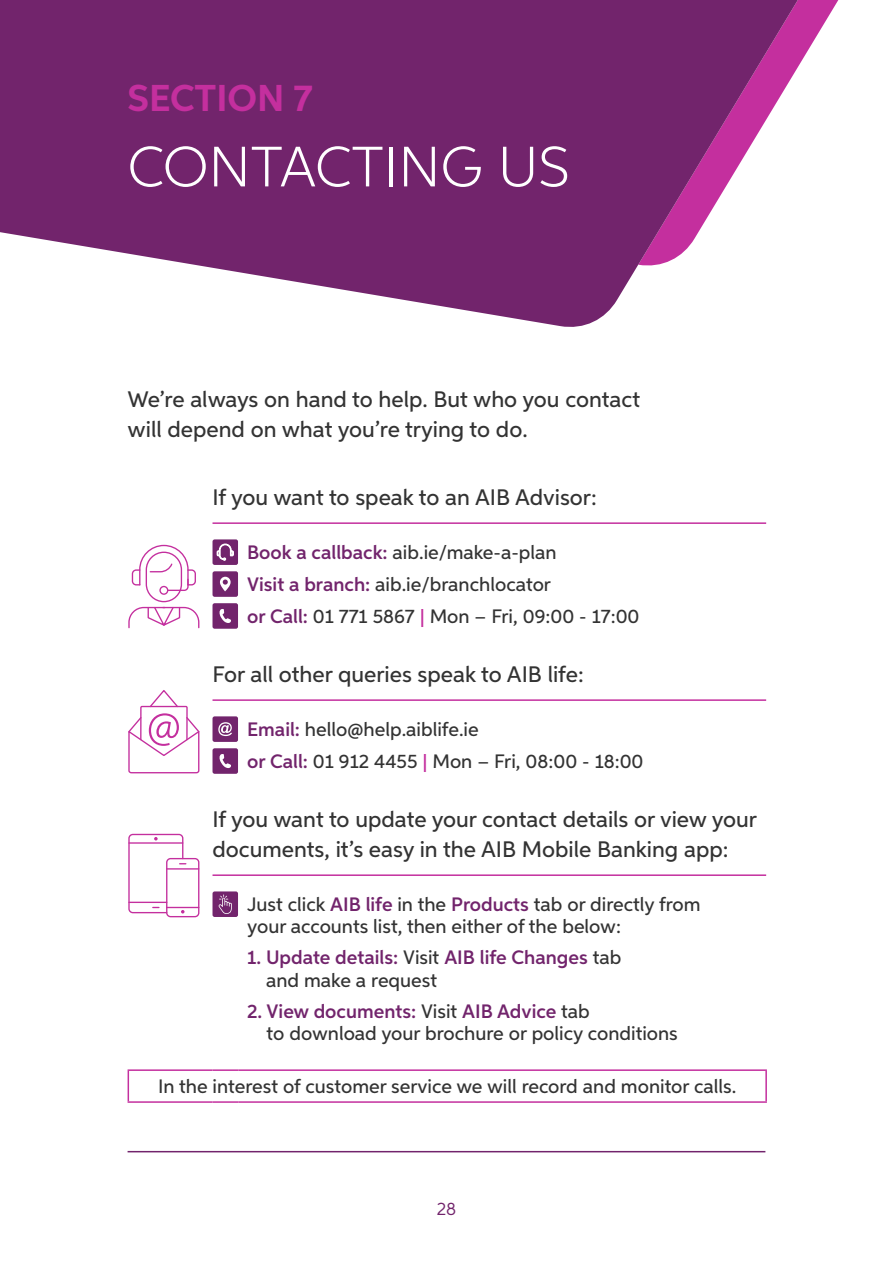
<style>
.page{position:relative;width:893px;height:1263px;background:#fff}
.page>*{position:absolute;margin:0;border:0;box-sizing:border-box;transform-origin:0 0}
.t1{font:300 57px "Aspira";color:#fff}
.t2{font:700 37.5px "Aspira";color:#c42f9e}
.t3{font:500 22.5px/30px "Aspira";color:#333}
.t4{font:500 19.5px/32px "Aspira";color:#333}
.t5{font:600 19.5px/22.5px "Aspira";color:#72246c}
.t6{font:18px "Aspira";color:#72246c}
.s1{font-weight:600;color:#72246c}
.s2{font-weight:600;color:#c42f9e}
.s3{font-weight:500;color:#333}
</style>
<div class="page">
<hr style="left:128px;top:1151px;width:637px;height:1px;background:#72246c">
<svg style="left:0;top:0;width:839px;height:327px;fill:#72246c"></svg>
<hr style="left:128px;top:1069px;width:84px;height:2px;background:#c42f9e">
<hr style="left:128px;top:1071px;width:1px;height:30px;background:#c42f9e">
<hr style="left:212px;top:1069px;width:27px;height:2px;background:#c42f9e">
<hr style="left:239px;top:1069px;width:528px;height:2px;background:#c42f9e">
<hr style="left:765px;top:1071px;width:2px;height:30px;background:#c42f9e">
<hr style="left:128px;top:1101px;width:84px;height:2px;background:#c42f9e">
<hr style="left:212px;top:1101px;width:27px;height:2px;background:#c42f9e">
<hr style="left:239px;top:1101px;width:528px;height:2px;background:#c42f9e">
<div style="left:159px;top:586px;width:9px;height:9px;border:1px solid #c42f9e;border-radius:50%"></div>
<svg style="left:128px;top:606px;width:71px;height:22px"></svg>
<div style="left:146px;top:552px;width:36px;height:50px;border:1px solid #c42f9e;border-radius:18px"></div>
<svg style="left:131px;top:545px;width:65px;height:47px"></svg>
<hr style="left:212px;top:522px;width:554px;height:2px;background:#c42f9e">
<div style="left:212px;top:539px;width:26px;height:26px;background:#72246c;border-radius:2px"></div>
<svg style="left:217px;top:544px;width:17px;height:17px"></svg>
<div style="left:212px;top:571px;width:26px;height:26px;background:#72246c;border-radius:2px"></div>
<svg style="left:220px;top:577px;width:11px;height:14px"></svg>
<div style="left:212px;top:603px;width:26px;height:26px;background:#72246c;border-radius:2px"></div>
<svg style="left:219px;top:609px;width:12px;height:14px"></svg>
<svg style="left:128px;top:690px;width:71px;height:83px"></svg>
<hr style="left:212px;top:699px;width:554px;height:2px;background:#c42f9e">
<div style="left:212px;top:716px;width:26px;height:26px;background:#72246c;border-radius:2px"></div>
<svg style="left:218px;top:722px;width:14px;height:14px"></svg>
<div style="left:212px;top:748px;width:26px;height:26px;background:#72246c;border-radius:2px"></div>
<svg style="left:219px;top:754px;width:12px;height:14px"></svg>
<div style="left:166px;top:858px;width:33px;height:59px;border:1px solid #c42f9e;border-radius:4px"></div>
<hr style="left:167px;top:907px;width:32px;height:1px;background:#c42f9e">
<hr style="left:167px;top:868px;width:32px;height:1px;background:#c42f9e">
<svg style="left:128px;top:834px;width:58px;height:80px"></svg>
<hr style="left:212px;top:874px;width:554px;height:2px;background:#c42f9e">
<div style="left:212px;top:891px;width:26px;height:26px;background:#72246c;border-radius:2px"></div>
<svg style="left:218px;top:894px;width:14px;height:20px"></svg>
<h2 class="t2" style="left:128px;top:75px;width:187px">SECTION 7</h2>
<h1 class="t1" style="left:128px;top:132px;width:444px">CONTACTING US</h1>
<p class="t3" style="left:128px;top:384px;width:514px">We’re always on hand to help. But who you contact will depend on what you’re trying to do.</p>
<p class="t3" style="left:212px;top:482px;width:386px">If you want to speak to an AIB Advisor:</p>
<p class="t4" style="left:247px;top:536px;width:394px"><span class="s1">Book a callback:</span> aib.ie/make-a-plan<br><span class="s1">Visit a branch:</span> aib.ie/branchlocator<br><span class="s1">or Call:</span> 01 771 5867 <span class="s2">|</span> Mon – Fri, 09:00 - 17:00</p>
<p class="t3" style="left:212px;top:659px;width:373px">For all other queries speak to AIB life:</p>
<p class="t4" style="left:247px;top:713px;width:398px"><span class="s1">Email:</span> hello@help.aiblife.ie<br><span class="s1">or Call:</span> 01 912 4455 <span class="s2">|</span> Mon – Fri, 08:00 - 18:00</p>
<p class="t3" style="left:212px;top:804px;width:546px">If you want to update your contact details or view your documents, it’s easy in the AIB Mobile Banking app:</p>
<p class="t4" style="left:247px;top:893px;width:455px;line-height:22.5px">Just click <span class="s1">AIB life</span> in the <span class="s1">Products</span> tab or directly from your accounts list, then either of the below:</p>
<p class="t5" style="left:266px;top:946px;width:357px;text-indent:-19px">1. Update details: <span class="s3">Visit</span> AIB life Changes <span class="s3">tab and make a request</span></p>
<p class="t4" style="left:267px;top:1000px;width:413px;line-height:22.5px;text-indent:-19px"><span class="s1">2. View documents:</span> Visit <span class="s1">AIB Advice</span> tab<br>to download your brochure or policy conditions</p>
<p class="t4" style="left:158px;top:1070px;width:580px">In the interest of customer service we will record and monitor calls.</p>
<p class="t6" style="left:437px;top:1198px;width:21px">28</p>
</div>
